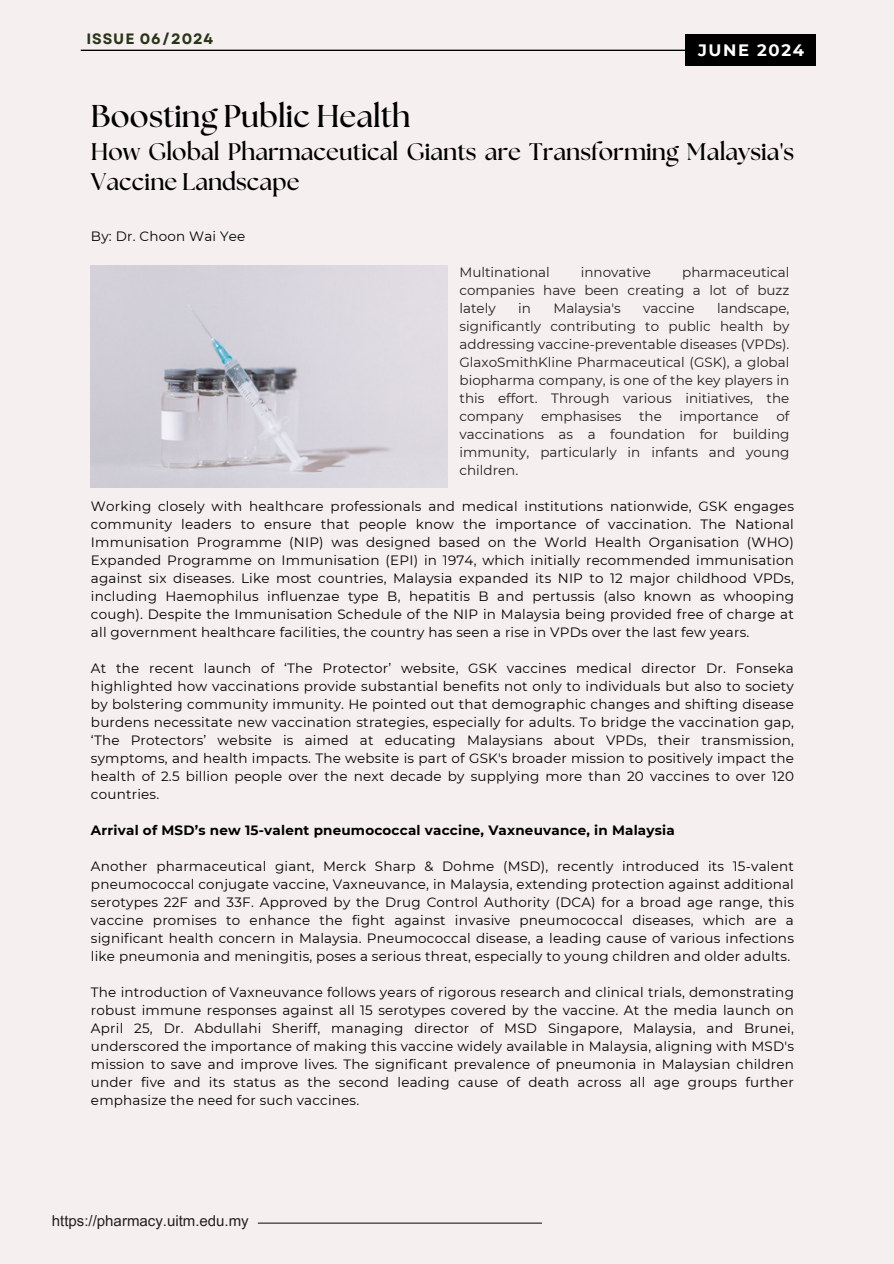
<style>
.page{position:relative;width:894px;height:1264px;background:#fff}
.page>*{position:absolute;margin:0;border:0;box-sizing:border-box;transform-origin:0 0}
.t1{font:700 31.5px "The Seasons";color:#000}
.t2{font:700 24px/30.3px "The Seasons";color:#000}
.t3{font:700 16.5px "Montserrat";letter-spacing:.1em;color:#fff}
.t4{font:15px "Arial MT Pro";color:#221f1c}
.t5{font:700 15px "Garet";letter-spacing:.06em;color:#283618}
.t6{font:13.5px/18px "Montserrat";letter-spacing:.015em;color:#000;text-align:justify}
.t7{font:13.5px/18px "Montserrat";color:#221f1c;text-align:justify}
.t8{font:700 13.5px "Montserrat";letter-spacing:.015em;color:#000}
</style>
<div class="page">
<div style="left:0;top:0;width:893px;height:1263px;background:#f6efef"></div>
<hr style="left:258px;top:1222px;width:284px;height:1px;background:#221f1c">
<img style="left:90px;top:266px;width:357px;height:221px">
<hr style="left:81px;top:50px;width:731px;height:1px;background:#000">
<div style="left:684px;top:35px;width:131px;height:31px;background:#000"></div>
<h2 class="t5" style="left:86px;top:28px;width:128px">ISSUE 06/2024</h2>
<p class="t3" style="left:697px;top:40px;width:108px">JUNE 2024</p>
<h1 class="t1" style="left:91px;top:102px;width:321px">Boosting Public Health</h1>
<h1 class="t2" style="left:91px;top:137px;width:704px">How Global Pharmaceutical Giants are Transforming Malaysia's<br>Vaccine Landscape</h1>
<p class="t6" style="left:91px;top:227px;width:156px">By: Dr. Choon Wai Yee</p>
<p class="t7" style="left:459px;top:263px;width:331px;text-indent:223px">pharmaceutical companies have been creating a lot of buzz lately</p>
<p class="t7" style="left:459px;top:263px;width:92px">Multinational</p>
<p class="t7" style="left:580px;top:263px;width:72px">innovative</p>
<p class="t7" style="left:459px;top:299px;width:331px;text-indent:257px">landscape, significantly contributing to public health by addressing vaccine-preventable diseases (VPDs).<br>GlaxoSmithKline Pharmaceutical (GSK), a global biopharma company, is one of the key players in this effort. Through various initiatives, the company</p>
<p class="t7" style="left:518px;top:299px;width:14px">in</p>
<p class="t7" style="left:553px;top:299px;width:69px">Malaysia's</p>
<p class="t7" style="left:643px;top:299px;width:53px">vaccine</p>
<p class="t7" style="left:459px;top:407px;width:331px;text-indent:317px">of vaccinations as a foundation for building immunity, particularly in infants and young children.</p>
<p class="t7" style="left:541px;top:407px;width:82px">emphasises</p>
<p class="t7" style="left:639px;top:407px;width:24px">the</p>
<p class="t7" style="left:679px;top:407px;width:81px">importance</p>
<p class="t6" style="left:91px;top:497px;width:704px">Working closely with healthcare professionals and medical institutions nationwide, GSK engages community leaders to ensure that people know the importance of vaccination. The National Immunisation Programme (NIP) was designed based on the World Health Organisation (WHO)<br>Expanded Programme on Immunisation (EPI) in 1974, which initially recommended immunisation against six diseases. Like most countries, Malaysia expanded its NIP to 12 major childhood VPDs, including Haemophilus influenzae type B, hepatitis B and pertussis (also known as whooping cough). Despite the Immunisation Schedule of the NIP in Malaysia being provided free of charge at all government healthcare facilities, the country has seen a rise in VPDs over the last few years.</p>
<p class="t6" style="left:91px;top:659px;width:704px">At the recent launch of ‘The Protector’ website, GSK vaccines medical director Dr. Fonseka highlighted how vaccinations provide substantial benefits not only to individuals but also to society by bolstering community immunity. He pointed out that demographic changes and shifting disease burdens necessitate new vaccination strategies, especially for adults. To bridge the vaccination gap, ‘The Protectors’ website is aimed at educating Malaysians about VPDs, their transmission, symptoms, and health impacts. The website is part of GSK's broader mission to positively impact the health of 2.5 billion people over the next decade by supplying more than 20 vaccines to over 120 countries.</p>
<p class="t8" style="left:91px;top:822px;width:585px">Arrival of MSD’s new 15-valent pneumococcal vaccine, Vaxneuvance, in Malaysia</p>
<p class="t6" style="left:91px;top:857px;width:704px">Another pharmaceutical giant, Merck Sharp &amp; Dohme (MSD), recently introduced its 15-valent pneumococcal conjugate vaccine, Vaxneuvance, in Malaysia, extending protection against additional serotypes 22F and 33F. Approved by the Drug Control Authority (DCA) for a broad age range, this vaccine promises to enhance the fight against invasive pneumococcal diseases, which are a significant health concern in Malaysia. Pneumococcal disease, a leading cause of various infections like pneumonia and meningitis, poses a serious threat, especially to young children and older adults.</p>
<p class="t6" style="left:91px;top:983px;width:704px">The introduction of Vaxneuvance follows years of rigorous research and clinical trials, demonstrating robust immune responses against all 15 serotypes covered by the vaccine. At the media launch on April 25, Dr. Abdullahi Sheriff, managing director of MSD Singapore, Malaysia, and Brunei, underscored the importance of making this vaccine widely available in Malaysia, aligning with MSD's mission to save and improve lives. The significant prevalence of pneumonia in Malaysian children under five and its status as the second leading cause of death across all age groups further emphasize the need for such vaccines.</p>
<p class="t4" style="left:52px;top:1215px;width:198px">https://pharmacy.uitm.edu.my</p>
</div>
